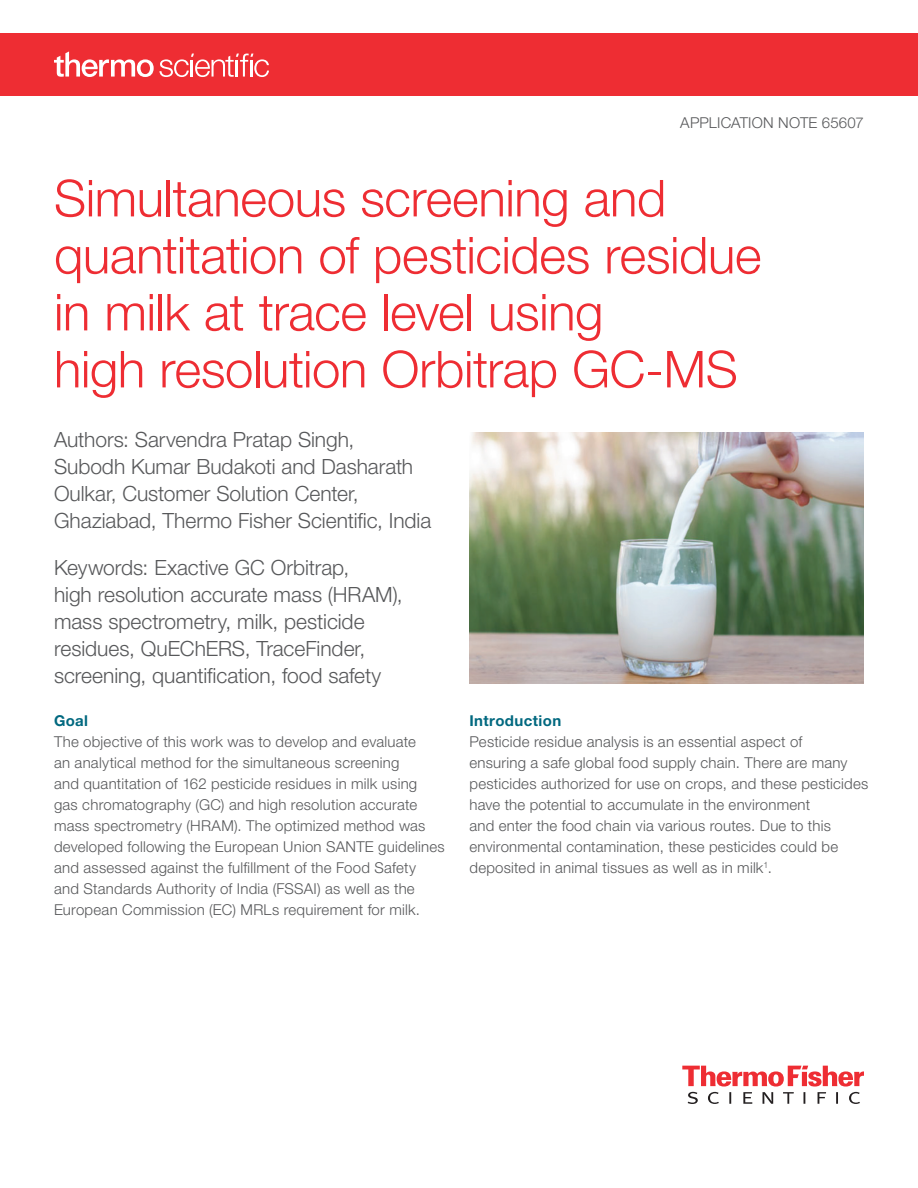
<style>
.page{position:relative;width:918px;height:1188px;background:#fff}
.page>*{position:absolute;margin:0;border:0;box-sizing:border-box;transform-origin:0 0}
.t1{font:300 51px/57px "Helvetica Neue LTW1 G";letter-spacing:-.01em;color:#ee2d33}
.t2{font:300 21px/27px "Helvetica Neue LTW1 G";letter-spacing:-.005em;color:#57585a}
.t3{font:300 15px/21px "Helvetica Neue LTW1 G";letter-spacing:.015em;color:#57585a}
.t4{font:700 15px "Helvetica Neue LTW1 G";letter-spacing:.025em;color:#00687f}
</style>
<div class="page">
<img style="left:470px;top:432px;width:394px;height:252px">
<svg style="left:682px;top:1066px;width:182px;height:38px"></svg>
<div style="left:0;top:33px;width:918px;height:63px;background:#ee2d33"></div>
<svg style="left:54px;top:51px;width:215px;height:26px"></svg>
<p class="t3" style="left:680px;top:112px;width:185px">APPLICATION NOTE 65607</p>
<h1 class="t1" style="left:54px;top:170px;width:709px">Simultaneous screening and quantitation of pesticides residue in milk at trace level using<br>high resolution Orbitrap GC-MS</h1>
<h2 class="t2" style="left:54px;top:426px;width:379px">Authors: Sarvendra Pratap Singh,<br>Subodh Kumar Budakoti and Dasharath Oulkar, Customer Solution Center, Ghaziabad, Thermo Fisher Scientific, India</h2>
<h2 class="t2" style="left:54px;top:554px;width:350px">Keywords: Exactive GC Orbitrap,<br>high resolution accurate mass (HRAM), mass spectrometry, milk, pesticide residues, QuEChERS, TraceFinder, screening, quantification, food safety</h2>
<p class="t4" style="left:54px;top:711px;width:36px">Goal</p>
<p class="t3" style="left:54px;top:731px;width:392px">The objective of this work was to develop and evaluate<br>an analytical method for the simultaneous screening<br>and quantitation of 162 pesticide residues in milk using gas chromatography (GC) and high resolution accurate mass spectrometry (HRAM). The optimized method was developed following the European Union SANTE guidelines and assessed against the fulfillment of the Food Safety<br>and Standards Authority of India (FSSAI) as well as the European Commission (EC) MRLs requirement for milk.</p>
<p class="t4" style="left:470px;top:711px;width:93px">Introduction</p>
<p class="t3" style="left:470px;top:731px;width:400px">Pesticide residue analysis is an essential aspect of<br>ensuring a safe global food supply chain. There are many pesticides authorized for use on crops, and these pesticides have the potential to accumulate in the environment<br>and enter the food chain via various routes. Due to this environmental contamination, these pesticides could be deposited in animal tissues as well as in milk<sup>1</sup>.</p>
</div>
